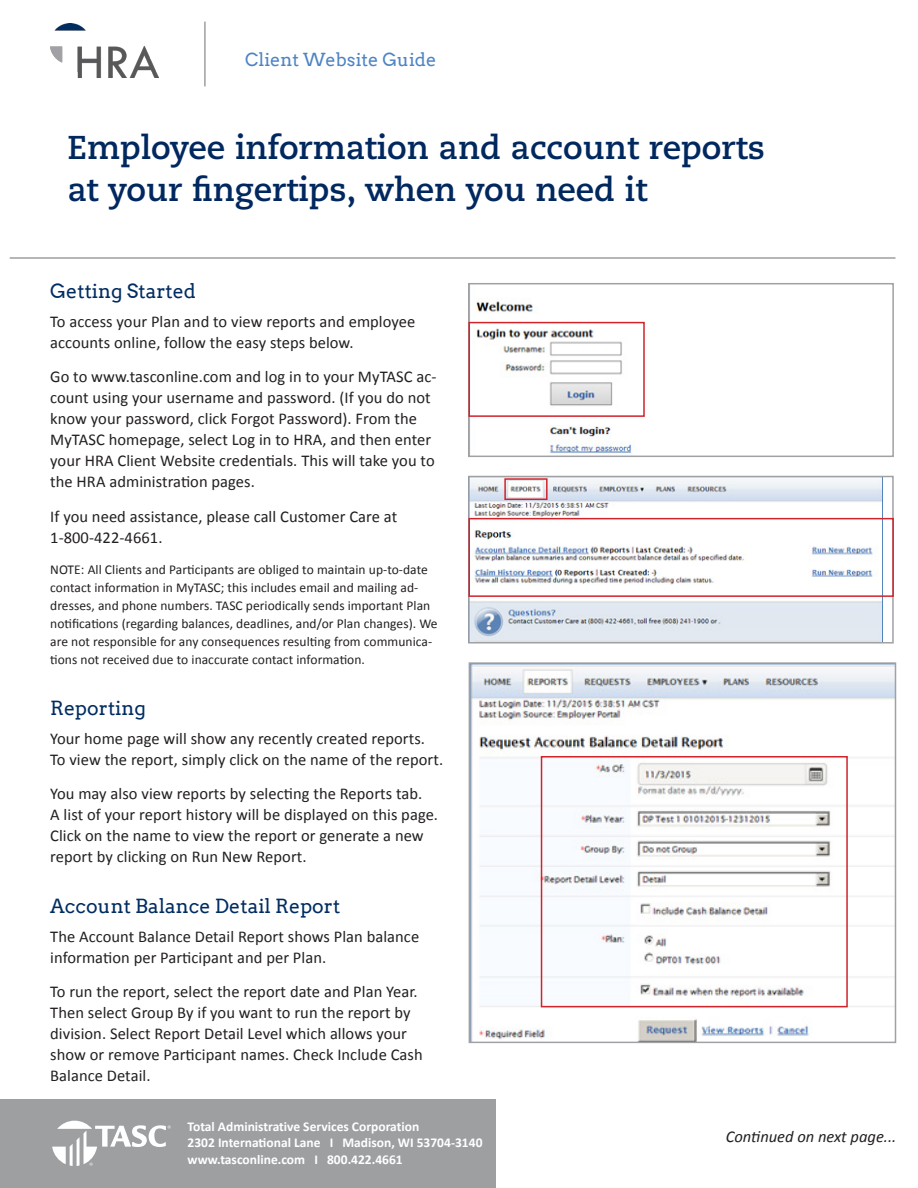
<style>
.page{position:relative;width:918px;height:1188px;background:#fff}
.page>*{position:absolute;margin:0;border:0;box-sizing:border-box;transform-origin:0 0}
.t1{font:700 33px/42px "Caecilia LT Std";color:#00285f}
.text{font:19.5px "Arvo";color:#002c62}
.Heading_1{font:19.5px "Arvo";color:#002c62}
.Subhead{font:18px "Arvo";color:#4d84c4}
.text-2{font:16.5px/21px "Calibri";letter-spacing:.005em;color:#231f20}
.t2{font:italic 16.5px "Calibri";color:#231f20}
.text-3{font:13.5px/18px "Calibri";letter-spacing:.005em;color:#231f20}
.t3{font:700 13.5px "Calibri";color:#fff}
</style>
<div class="page">
<hr style="left:10px;top:257px;width:886px;height:2px;background:#9d9fa1">
<hr style="left:204px;top:22px;width:2px;height:64px;background:#9d9fa1">
<div style="left:0;top:1099px;width:496px;height:89px;background:#9d9fa1"></div>
<svg style="left:52px;top:1121px;width:119px;height:45px"></svg>
<img style="left:50px;top:24px;width:108px;height:54px">
<img style="left:471px;top:479px;width:412px;height:162px">
<div style="left:468px;top:476px;width:426px;height:168px;border:2px solid #a0a1a5"></div>
<div style="left:468px;top:518px;width:426px;height:79px;border:2px solid #d1232a"></div>
<img style="left:471px;top:298px;width:174px;height:156px">
<div style="left:468px;top:283px;width:426px;height:174px;border:2px solid #a0a1a5"></div>
<div style="left:468px;top:322px;width:177px;height:95px;border:2px solid #d1232a"></div>
<img style="left:472px;top:665px;width:421px;height:375px">
<div style="left:469px;top:662px;width:427px;height:381px;border:2px solid #a0a1a5"></div>
<div style="left:541px;top:756px;width:307px;height:251px;border:2px solid #d1232a"></div>
<div style="left:504px;top:478px;width:44px;height:22px;border:2px solid #d1232a"></div>
<p class="Subhead" style="left:245px;top:49px;width:193px">Client Website Guide</p>
<p class="t1" style="left:68px;top:127px;width:699px">Employee information and account reports at your fingertips, when you need it</p>
<p class="Heading_1" style="left:50px;top:279px;width:147px">Getting Started</p>
<p class="text-2" style="left:50px;top:311px;width:367px">To access your Plan and to view reports and employee accounts online, follow the easy steps below.</p>
<p class="text-2" style="left:50px;top:366px;width:388px">Go to www.tasconline.com and log in to your MyTASC ac&shy;count using your username and password. (If you do not know your password, click Forgot Password). From the MyTASC homepage, select Log in to HRA, and then enter your HRA Client Website credentials. This will take you to the HRA administration pages.</p>
<p class="text-2" style="left:50px;top:506px;width:349px">If you need assistance, please call Customer Care at<br>1-800-422-4661.</p>
<p class="text-3" style="left:50px;top:561px;width:389px">NOTE: All Clients and Participants are obliged to maintain up-to-date contact information in MyTASC; this includes email and mailing ad&shy;dresses, and phone numbers. TASC periodically sends important Plan notifications (regarding balances, deadlines, and/or Plan changes). We are not responsible for any consequences resulting from communica&shy;tions not received due to inaccurate contact information.</p>
<p class="text" style="left:50px;top:696px;width:97px">Reporting</p>
<p class="text-2" style="left:50px;top:728px;width:394px">Your home page will show any recently created reports.<br>To view the report, simply click on the name of the report.</p>
<p class="text-2" style="left:50px;top:783px;width:389px">You may also view reports by selecting the Reports tab.<br>A list of your report history will be displayed on this page.<br>Click on the name to view the report or generate a new report by clicking on Run New Report.</p>
<p class="text" style="left:50px;top:894px;width:292px">Account Balance Detail Report</p>
<p class="text-2" style="left:50px;top:926px;width:370px">The Account Balance Detail Report shows Plan balance information per Participant and per Plan.</p>
<p class="text-2" style="left:50px;top:981px;width:374px">To run the report, select the report date and Plan Year.<br>Then select Group By if you want to run the report by division. Select Report Detail Level which allows your show or remove Participant names. Check Include Cash Balance Detail.</p>
<p class="t3" style="left:188px;top:1118px;width:233px">Total Administrative Services Corporation</p>
<p class="t3" style="left:188px;top:1134px;width:296px">2302 International Lane I Madison, WI 53704-3140</p>
<p class="t3" style="left:188px;top:1151px;width:217px">www.tasconline.com I 800.422.4661</p>
<p class="t2" style="left:726px;top:1125px;width:172px">Continued on next page...</p>
</div>
